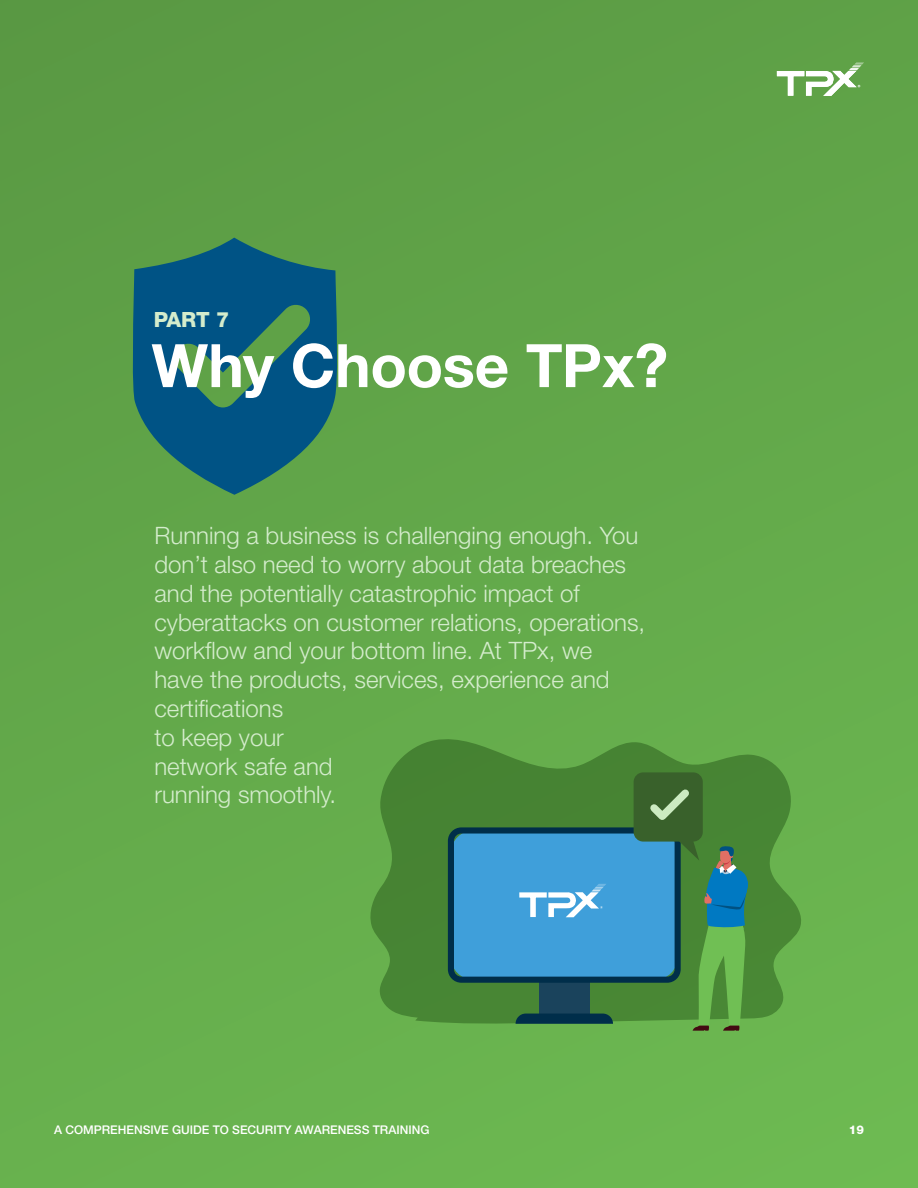
<style>
.page{position:relative;width:918px;height:1188px;background:#fff}
.page>*{position:absolute;margin:0;border:0;box-sizing:border-box;transform-origin:0 0}
.t1{font:700 60px "Helvetica Neue LT Std";letter-spacing:-.005em;color:#fff}
.t2{font:300 24px/28.8px "Helvetica Neue LT Std";color:#d4eccc}
.t3{font:800 21px "Helvetica Neue LT Std";color:#d4eccc}
.t4{font:500 12px "Helvetica Neue LT Std";color:#fff}
.t5{font:800 12px "Helvetica Neue LT Std";color:#fff}
</style>
<div class="page">
<div style="left:0;top:0;width:918px;height:1188px;background:linear-gradient(to right,#61a549,#65ad4c)"></div>
<svg style="left:132px;top:238px;width:206px;height:257px;background:#1e6c71"></svg>
<svg style="left:370px;top:739px;width:431px;height:285px;background:#51923b"></svg>
<div style="left:634px;top:772px;width:69px;height:70px;background:#39612b;border-radius:10px"></div>
<svg style="left:448px;top:783px;width:302px;height:248px;background:#3f8773"></svg>
<svg style="left:498px;top:849px;width:127px;height:86px;background:#4fa7dd"></svg>
<svg style="left:755px;top:28px;width:128px;height:85px;background:#6daa57"></svg>
<p class="t3" style="left:154px;top:307px;width:77px">PART 7</p>
<h1 class="t1" style="left:152px;top:329px;width:518px">Why Choose TPx?</h1>
<p class="t2" style="left:154px;top:521px;width:492px">Running a business is challenging enough. You don’t also need to worry about data breaches and the potentially catastrophic impact of cyberattacks on customer relations, operations, workflow and your bottom line. At TPx, we have the products, services, experience and certifications<br>to keep your<br>network safe and<br>running smoothly.</p>
<p class="t4" style="left:54px;top:1123px;width:377px">A COMPREHENSIVE GUIDE TO SECURITY AWARENESS TRAINING</p>
<p class="t5" style="left:849px;top:1123px;width:17px">19</p>
</div>
